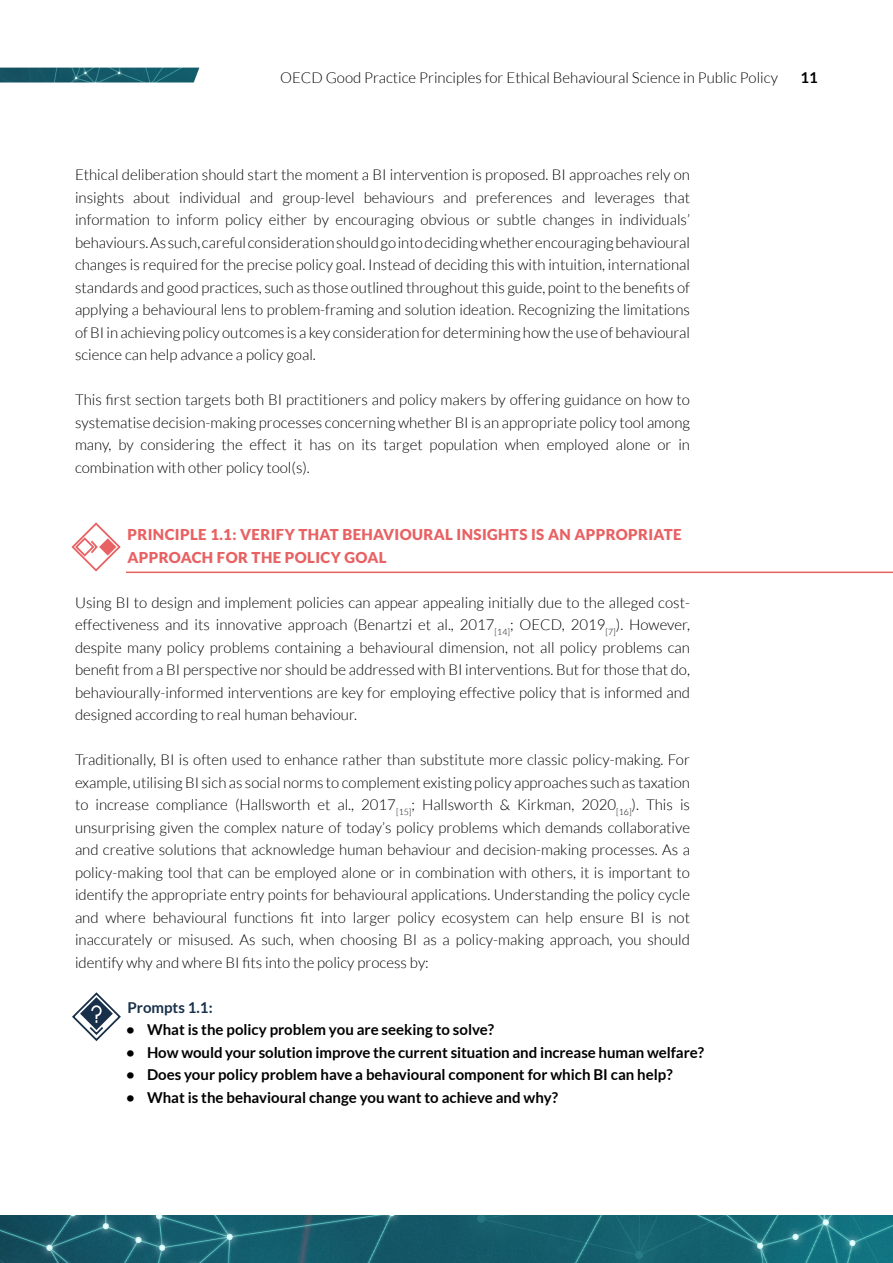
<style>
.page{position:relative;width:893px;height:1263px;background:#fff}
.page>*{position:absolute;margin:0;border:0;box-sizing:border-box;transform-origin:0 0}
.t1{font:300 15px/22.5px "Lato";color:#000;text-align:justify}
.t2{font:700 15px "Lato";color:#000}
.t3{font:900 15px/22.5px "Lato";letter-spacing:.025em;color:#e86163}
.t4{font:700 15px "Lato";color:#183049}
</style>
<div class="page">
<img style="left:0;top:1215px;width:893px;height:48px">
<hr style="left:126px;top:572px;width:767px;height:1px;background:#e86163">
<svg style="left:71px;top:522px;width:50px;height:50px"></svg>
<svg style="left:72px;top:992px;width:49px;height:49px"></svg>
<img style="left:0;top:68px;width:199px;height:14px">
<p class="t1" style="left:280px;top:66px;width:499px">OECD Good Practice Principles for Ethical Behavioural Science in Public Policy</p>
<p class="t2" style="left:801px;top:68px;width:19px">11</p>
<p class="t1" style="left:75px;top:163px;width:616px">Ethical deliberation should start the moment a BI intervention is proposed. BI approaches rely on insights about individual and group-level behaviours and preferences and leverages that information to inform policy either by encouraging obvious or subtle changes in individuals’ behaviours. As such, careful consideration should go into deciding whether encouraging behavioural changes is required for the precise policy goal. Instead of deciding this with intuition, international standards and good practices, such as those outlined throughout this guide, point to the benefits of applying a behavioural lens to problem-framing and solution ideation. Recognizing the limitations of BI in achieving policy outcomes is a key consideration for determining how the use of behavioural science can help advance a policy goal.</p>
<p class="t1" style="left:75px;top:388px;width:616px">This first section targets both BI practitioners and policy makers by offering guidance on how to systematise decision-making processes concerning whether BI is an appropriate policy tool among many, by considering the effect it has on its target population when employed alone or in combination with other policy tool(s).</p>
<p class="t3" style="left:128px;top:523px;width:556px">PRINCIPLE 1.1: VERIFY THAT BEHAVIOURAL INSIGHTS IS AN APPROPRIATE<br>APPROACH FOR THE POLICY GOAL</p>
<p class="t1" style="left:75px;top:591px;width:616px">Using BI to design and implement policies can appear appealing initially due to the alleged cost&shy;effectiveness and its innovative approach (Benartzi et al., 2017<sub>[14]</sub>; OECD, 2019<sub>[7]</sub>). However, despite many policy problems containing a behavioural dimension, not all policy problems can benefit from a BI perspective nor should be addressed with BI interventions. But for those that do, behaviourally-informed interventions are key for employing effective policy that is informed and designed according to real human behaviour.</p>
<p class="t1" style="left:75px;top:748px;width:616px">Traditionally, BI is often used to enhance rather than substitute more classic policy-making. For example, utilising BI sich as social norms to complement existing policy approaches such as taxation to increase compliance (Hallsworth et al., 2017<sub>[15]</sub>; Hallsworth &amp; Kirkman, 2020<sub>[16]</sub>). This is unsurprising given the complex nature of today’s policy problems which demands collaborative and creative solutions that acknowledge human behaviour and decision-making processes. As a policy-making tool that can be employed alone or in combination with others, it is important to identify the appropriate entry points for behavioural applications. Understanding the policy cycle and where behavioural functions fit into larger policy ecosystem can help ensure BI is not inaccurately or misused. As such, when choosing BI as a policy-making approach, you should identify why and where BI fits into the policy process by:</p>
<p class="t4" style="left:128px;top:998px;width:87px">Prompts 1.1:</p>
<p class="t2" style="left:126px;top:1021px;width:370px">• What is the policy problem you are seeking to solve?</p>
<p class="t2" style="left:126px;top:1043px;width:579px">• How would your solution improve the current situation and increase human welfare?</p>
<p class="t2" style="left:126px;top:1066px;width:548px">• Does your policy problem have a behavioural component for which BI can help?</p>
<p class="t2" style="left:126px;top:1088px;width:433px">• What is the behavioural change you want to achieve and why?</p>
</div>
